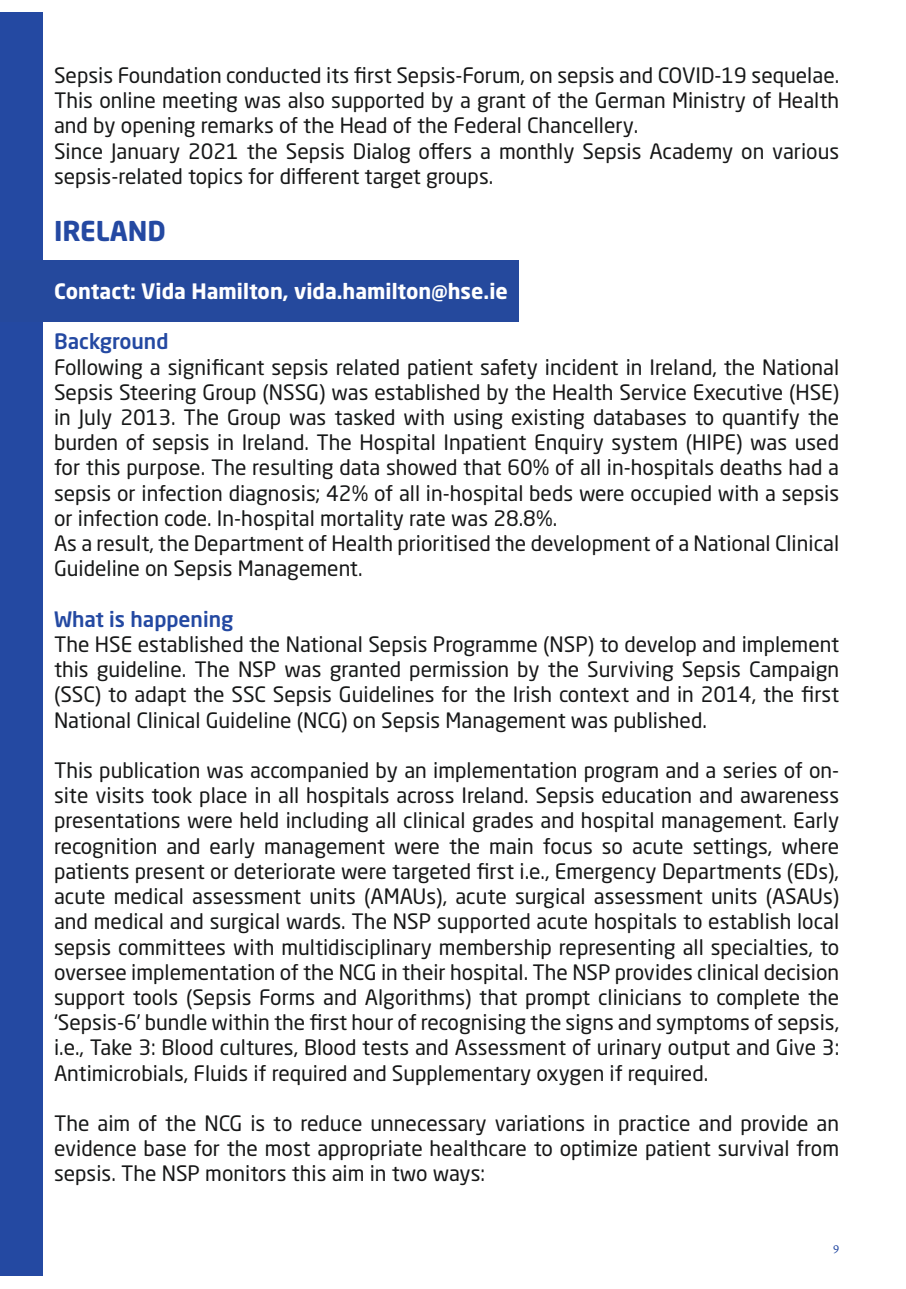
<style>
.page{position:relative;width:906px;height:1289px;background:#fff}
.page>*{position:absolute;margin:0;border:0;box-sizing:border-box;transform-origin:0 0}
.t1{font:700 27px "Neo Sans W1 G";color:#2449a2}
.t2{font:21px/25.2px "Neo Sans W1 G";color:#171818;text-align:justify}
.t3{font:700 21px "Neo Sans W1 G";color:#fff}
.t4{font:500 21px "Neo Sans W1 G";color:#2449a2}
.t5{font:13.5px "Alegreya";color:#2449a2}
</style>
<div class="page">
<div style="left:0;top:13px;width:43px;height:1263px;background:#2449a2"></div>
<div style="left:0;top:260px;width:519px;height:62px;background:#25499d"></div>
<p class="t2" style="left:54px;top:62px;width:786px">Sepsis Foundation conducted its first Sepsis-Forum, on sepsis and COVID-19 sequelae.<br>This online meeting was also supported by a grant of the German Ministry of Health and by opening remarks of the Head of the Federal Chancellery.</p>
<p class="t2" style="left:54px;top:138px;width:786px">Since January 2021 the Sepsis Dialog offers a monthly Sepsis Academy on various sepsis-related topics for different target groups.</p>
<p class="t1" style="left:54px;top:214px;width:113px">IRELAND</p>
<p class="t3" style="left:54px;top:278px;width:455px">Contact: Vida Hamilton, vida.hamilton@hse.ie</p>
<p class="t4" style="left:54px;top:328px;width:116px">Background</p>
<p class="t2" style="left:54px;top:354px;width:787px">Following a significant sepsis related patient safety incident in Ireland, the National Sepsis Steering Group (NSSG) was established by the Health Service Executive (HSE) in July 2013. The Group was tasked with using existing databases to quantify the burden of sepsis in Ireland. The Hospital Inpatient Enquiry system (HIPE) was used for this purpose. The resulting data showed that 60% of all in-hospitals deaths had a sepsis or infection diagnosis; 42% of all in-hospital beds were occupied with a sepsis or infection code. In-hospital mortality rate was 28.8%.</p>
<p class="t2" style="left:54px;top:530px;width:786px">As a result, the Department of Health prioritised the development of a National Clinical<br>Guideline on Sepsis Management.</p>
<p class="t4" style="left:54px;top:605px;width:181px">What is happening</p>
<p class="t2" style="left:54px;top:631px;width:786px">The HSE established the National Sepsis Programme (NSP) to develop and implement this guideline. The NSP was granted permission by the Surviving Sepsis Campaign (SSC) to adapt the SSC Sepsis Guidelines for the Irish context and in 2014, the first National Clinical Guideline (NCG) on Sepsis Management was published.</p>
<p class="t2" style="left:54px;top:757px;width:787px">This publication was accompanied by an implementation program and a series of on&shy;site visits took place in all hospitals across Ireland. Sepsis education and awareness presentations were held including all clinical grades and hospital management. Early recognition and early management were the main focus so acute settings, where patients present or deteriorate were targeted first i.e., Emergency Departments (EDs), acute medical assessment units (AMAUs), acute surgical assessment units (ASAUs) and medical and surgical wards. The NSP supported acute hospitals to establish local sepsis committees with multidisciplinary membership representing all specialties, to oversee implementation of the NCG in their hospital. The NSP provides clinical decision support tools (Sepsis Forms and Algorithms) that prompt clinicians to complete the ‘Sepsis-6’ bundle within the first hour of recognising the signs and symptoms of sepsis, i.e., Take 3: Blood cultures, Blood tests and Assessment of urinary output and Give 3:<br>Antimicrobials, Fluids if required and Supplementary oxygen if required.</p>
<p class="t2" style="left:54px;top:1110px;width:786px">The aim of the NCG is to reduce unnecessary variations in practice and provide an evidence base for the most appropriate healthcare to optimize patient survival from sepsis. The NSP monitors this aim in two ways:</p>
<p class="t5" style="left:833px;top:1239px;width:8px">9</p>
</div>
